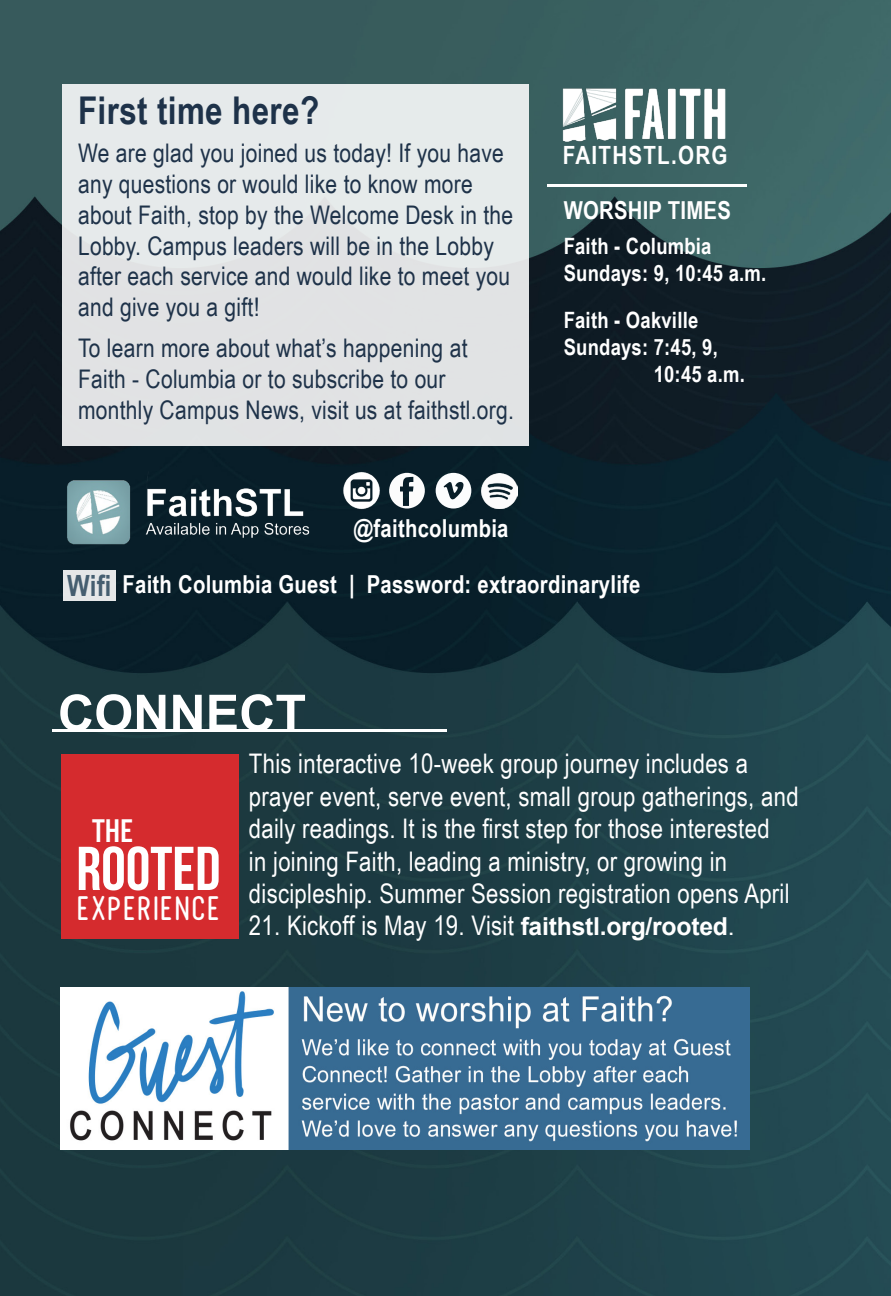
<style>
.page{position:relative;width:891px;height:1296px;background:#fff}
.page>*{position:absolute;margin:0;border:0;box-sizing:border-box;transform-origin:0 0}
.t1{font:61.65px "Bebas Neue";color:#fff}
.t2{font:700 50.18px "Arial";color:#fff}
.t3{font:700 38.25px "Arial Narrow";letter-spacing:.01em;color:#1e3249}
.t4{font:33.75px "U.S.101";color:#fff}
.t5{font:29.25px "Tomato Round Condensed";color:#fff}
.t6{font:700 29.25px "Arial Narrow";color:#455e70}
.t7{font:27px/32.4px "Arial Narrow";letter-spacing:.01em;color:#fff}
.t8{font:25.65px/30.8px "Arial Narrow";letter-spacing:.01em;color:#1e3249}
.t9{font:700 25.2px "Arial Narrow";letter-spacing:.05em;color:#fff}
.t10{font:700 24.75px "Arial Narrow";letter-spacing:.01em;color:#fff}
.t11{font:700 22.5px/27px "Arial Narrow";letter-spacing:.01em;color:#fff}
.s1{font-family:"Arial";font-weight:700;font-size:24.75px}
.s2{font-family:"Arial";font-size:24.75px}
</style>
<div class="page">
<img style="left:0;top:0;width:891px;height:1296px">
<div style="left:62px;top:85px;width:467px;height:361px;background:#e1e3e4"></div>
<hr style="left:547px;top:184px;width:200px;height:2px;background:#fff">
<div style="left:63px;top:570px;width:53px;height:30px;background:#e5e7e8"></div>
<svg style="left:389px;top:473px;width:36px;height:36px"></svg>
<svg style="left:436px;top:473px;width:35px;height:36px"></svg>
<img style="left:555px;top:82px;width:176px;height:63px">
<img style="left:482px;top:473px;width:35px;height:36px">
<img style="left:343px;top:472px;width:38px;height:38px">
<hr style="left:53px;top:729px;width:394px;height:3px;background:#fff">
<img style="left:61px;top:988px;width:688px;height:162px">
<div style="left:61px;top:754px;width:178px;height:185px;background:#d52b2e"></div>
<img style="left:53px;top:471px;width:266px;height:79px">
<h3 class="t3" style="left:78px;top:82px;width:243px">First time here?</h3>
<p class="t8" style="left:78px;top:137px;width:437px">We are glad you joined us today! If you have any questions or would like to know more about Faith, stop by the Welcome Desk in the Lobby. Campus leaders will be in the Lobby after each service and would like to meet you and give you a gift!</p>
<p class="t8" style="left:78px;top:332px;width:437px">To learn more about what’s happening at<br>Faith - Columbia or to subscribe to our monthly Campus News, visit us at faithstl.org.</p>
<p class="t10" style="left:354px;top:509px;width:156px">@faithcolumbia</p>
<p class="t9" style="left:563px;top:136px;width:166px">FAITHSTL.ORG</p>
<p class="t10" style="left:564px;top:192px;width:169px">WORSHIP TIMES</p>
<p class="t11" style="left:564px;top:231px;width:204px">Faith - Columbia<br>Sundays: 9, 10:45 a.m.</p>
<p class="t11" style="left:564px;top:305px;width:136px">Faith - Oakville</p>
<p class="t11" style="left:564px;top:332px;width:156px">Sundays: 7:45, 9,</p>
<p class="t11" style="left:654px;top:359px;width:93px">10:45 a.m.</p>
<p class="t6" style="left:67px;top:563px;width:46px">Wifi</p>
<p class="t10" style="left:123px;top:565px;width:519px">Faith Columbia Guest | Password: extraordinarylife</p>
<h2 class="t2" style="left:58px;top:680px;width:250px">CONNECT</h2>
<p class="t7" style="left:249px;top:747px;width:551px">This interactive 10-week group journey includes a prayer event, serve event, small group gatherings, and daily readings. It is the first step for those interested<br>in joining Faith, leading a ministry, or growing in discipleship. Summer Session registration opens April</p>
<p class="t7" style="left:249px;top:909px;width:487px">21. Kickoff is May 19. Visit <span class="s1">faithstl.org/rooted</span><span class="s2">.</span></p>
<h3 class="t4" style="left:92px;top:813px;width:42px">THE</h3>
<h1 class="t1" style="left:76px;top:835px;width:146px">ROOTED</h1>
<p class="t5" style="left:76px;top:895px;width:146px">EXPERIENCE</p>
</div>
